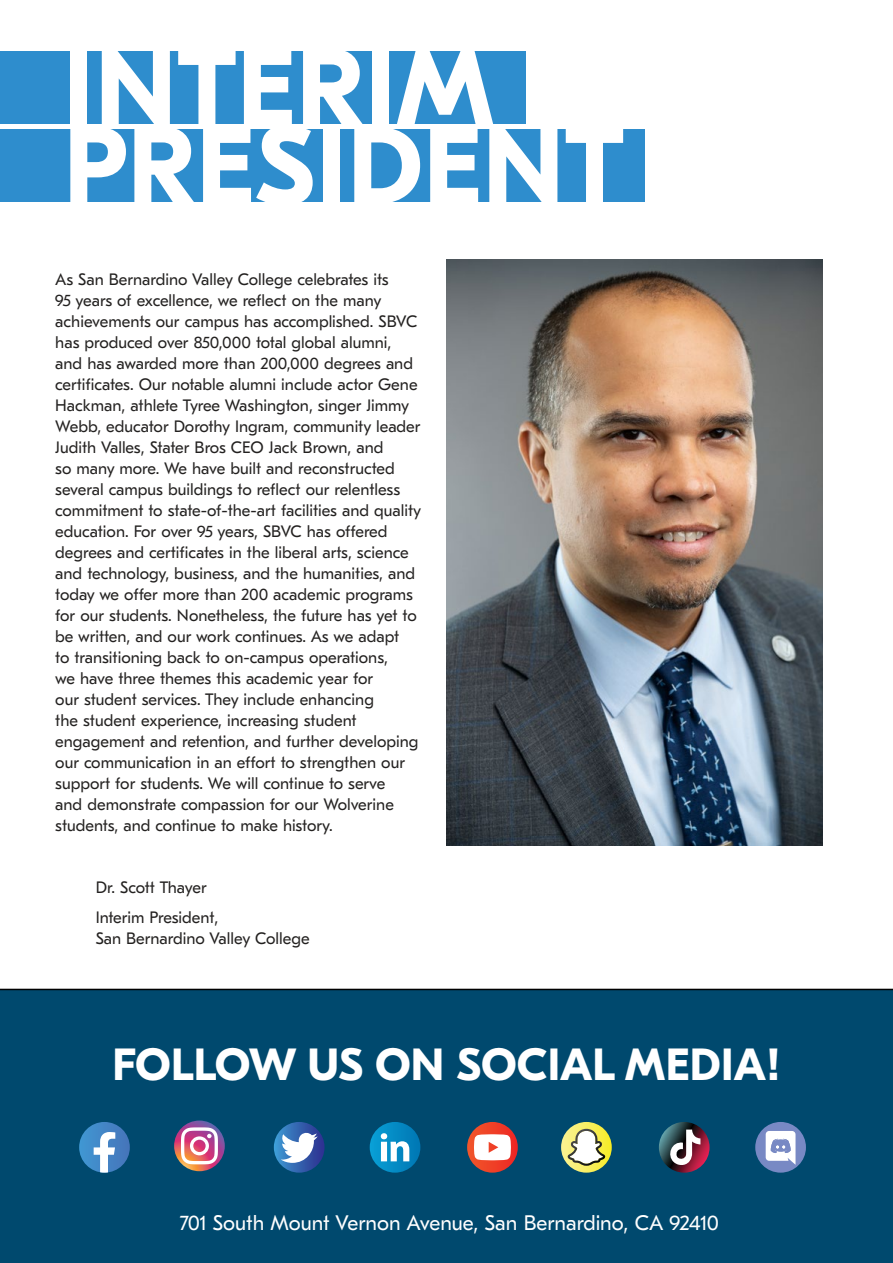
<style>
.page{position:relative;width:893px;height:1263px;background:#fff}
.page>*{position:absolute;margin:0;border:0;box-sizing:border-box;transform-origin:0 0}
.t1{font:700 109.5px/78px "GT Eesti Pro Display";letter-spacing:.01em;color:#fff}
.t2{font:700 45px "GT Eesti Pro Display";letter-spacing:.01em;color:#fff}
.t3{font:21px "GT Eesti Pro Text";color:#fff}
.t4{font:16.5px/21px "GT Eesti Pro Text";color:#232120}
</style>
<div class="page">
<div style="left:0;top:130px;width:644px;height:72px;background:#2e8dcd"></div>
<div style="left:0;top:51px;width:525px;height:72px;background:#2e8dcd"></div>
<div style="left:0;top:989px;width:893px;height:274px;background:#00496e"></div>
<svg style="left:174px;top:1120px;width:51px;height:51px"></svg>
<svg style="left:181px;top:1127px;width:37px;height:37px"></svg>
<svg style="left:79px;top:1122px;width:51px;height:51px"></svg>
<svg style="left:94px;top:1132px;width:21px;height:41px"></svg>
<svg style="left:274px;top:1122px;width:51px;height:51px"></svg>
<svg style="left:281px;top:1132px;width:37px;height:31px"></svg>
<svg style="left:561px;top:1122px;width:51px;height:51px"></svg>
<svg style="left:567px;top:1129px;width:38px;height:37px"></svg>
<svg style="left:467px;top:1122px;width:51px;height:51px"></svg>
<svg style="left:474px;top:1134px;width:37px;height:26px"></svg>
<div style="left:755px;top:1122px;width:51px;height:51px;background:#7889c4;border-radius:50%"></div>
<svg style="left:766px;top:1131px;width:29px;height:33px"></svg>
<svg style="left:370px;top:1122px;width:50px;height:51px"></svg>
<svg style="left:381px;top:1133px;width:28px;height:28px"></svg>
<svg style="left:659px;top:1122px;width:51px;height:51px"></svg>
<svg style="left:666px;top:1129px;width:34px;height:36px"></svg>
<img style="left:446px;top:259px;width:377px;height:587px">
<h1 class="t1" style="left:64px;top:51px;width:561px">INTERIM<br>PRESIDENT</h1>
<p class="t4" style="left:55px;top:269px;width:368px">As San Bernardino Valley College celebrates its<br>95 years of excellence, we reflect on the many achievements our campus has accomplished. SBVC has produced over 850,000 total global alumni, and has awarded more than 200,000 degrees and certificates. Our notable alumni include actor Gene Hackman, athlete Tyree Washington, singer Jimmy Webb, educator Dorothy Ingram, community leader Judith Valles, Stater Bros CEO Jack Brown, and<br>so many more. We have built and reconstructed several campus buildings to reflect our relentless commitment to state-of-the-art facilities and quality education. For over 95 years, SBVC has offered degrees and certificates in the liberal arts, science and technology, business, and the humanities, and today we offer more than 200 academic programs for our students. Nonetheless, the future has yet to be written, and our work continues. As we adapt<br>to transitioning back to on-campus operations,<br>we have three themes this academic year for<br>our student services. They include enhancing<br>the student experience, increasing student engagement and retention, and further developing our communication in an effort to strengthen our support for students. We will continue to serve<br>and demonstrate compassion for our Wolverine students, and continue to make history.</p>
<p class="t4" style="left:96px;top:872px;width:124px;line-height:30px">Dr. Scott Thayer<br>Interim President,</p>
<p class="t4" style="left:96px;top:928px;width:216px">San Bernardino Valley College</p>
<h2 class="t2" style="left:112px;top:1039px;width:670px">FOLLOW US ON SOCIAL MEDIA!</h2>
<p class="t3" style="left:180px;top:1211px;width:541px">701 South Mount Vernon Avenue, San Bernardino, CA 92410</p>
</div>
